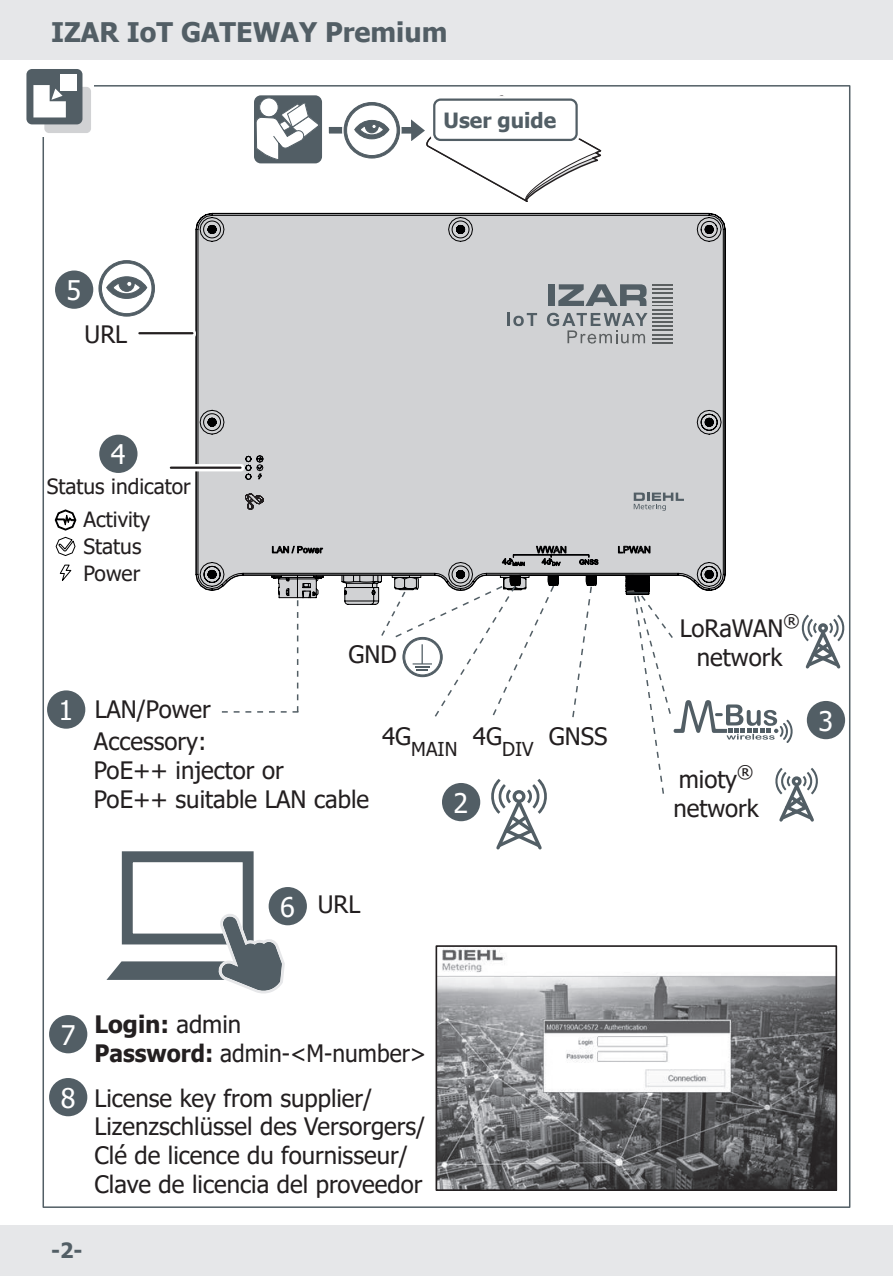
<style>
.page{position:relative;width:893px;height:1276px;background:#fff}
.page>*{position:absolute;margin:0;border:0;box-sizing:border-box;transform-origin:0 0}
.t1{font:700 27px "Tahoma";color:#525e65}
.t2{font:27px "Tahoma";color:#fff}
.t3{font:24px/28.8px "Tahoma";color:#231f20}
.t4{font:21px/33px "Tahoma";color:#231f20;text-align:center}
.t5{font:700 21px "Tahoma";color:#525e65}
.t6{font:19.2px "Tahoma";color:#231f20}
.s1{font-weight:700}
</style>
<div class="page">
<div style="left:0;top:0;width:893px;height:60px;background:#e6e7e9"></div>
<div style="left:0;top:1225px;width:893px;height:51px;background:#e6e7e9"></div>
<div style="left:47px;top:690px;width:38px;height:38px;background:#525e65;border-radius:50%"></div>
<img style="left:439px;top:948px;width:395px;height:240px">
<div style="left:436px;top:945px;width:401px;height:246px;border:2px solid #231f20"></div>
<svg style="left:98px;top:260px;width:57px;height:57px"></svg>
<div style="left:49px;top:1015px;width:38px;height:38px;background:#525e65;border-radius:50%"></div>
<div style="left:122px;top:851px;width:132px;height:93px;border:11px solid #525e65"></div>
<svg style="left:106px;top:911px;width:180px;height:83px"></svg>
<div style="left:269px;top:887px;width:38px;height:38px;background:#525e65;border-radius:50%"></div>
<div style="left:55px;top:270px;width:38px;height:39px;background:#525e65;border-radius:50%"></div>
<svg style="left:255px;top:95px;width:347px;height:107px"></svg>
<div style="left:49px;top:1078px;width:38px;height:38px;background:#525e65;border-radius:50%"></div>
<svg style="left:195px;top:212px;width:531px;height:365px;background:#999a9c"></svg>
<svg style="left:444px;top:212px;width:21px;height:8px"></svg>
<svg style="left:208px;top:212px;width:10px;height:11px"></svg>
<div style="left:196px;top:223px;width:522px;height:344px;background:#d1d2d4"></div>
<svg style="left:245px;top:493px;width:19px;height:17px"></svg>
<div style="left:99px;top:435px;width:39px;height:38px;background:#525e65;border-radius:50%"></div>
<svg style="left:138px;top:329px;width:58px;height:8px"></svg>
<hr style="left:139px;top:332px;width:53px;height:2px;background:#231f20">
<div style="left:167px;top:464px;width:77px;height:8px;background:#fff"></div>
<hr style="left:171px;top:466px;width:69px;height:3px;background:#231f20">
<svg style="left:54px;top:509px;width:23px;height:72px"></svg>
<svg style="left:196px;top:567px;width:650px;height:285px"></svg>
<div style="left:44px;top:87px;width:47px;height:46px;background:#d1d2d4;border-radius:5px"></div>
<div style="left:26px;top:69px;width:56px;height:55px;background:#525e65;border-radius:6px"></div>
<div style="left:60px;top:74px;width:16px;height:16px;background:#fff"></div>
<svg style="left:33px;top:85px;width:33px;height:32px"></svg>
<p class="t1" style="left:51px;top:13px;width:398px">IZAR IoT GATEWAY Premium</p>
<p class="t2" style="left:67px;top:272px;width:16px">5</p>
<p class="t3" style="left:85px;top:321px;width:44px">URL</p>
<p class="t2" style="left:111px;top:436px;width:16px">4</p>
<p class="t4" style="left:47px;top:471px;width:146px">Status indicator<br>Activity</p>
<p class="t4" style="left:84px;top:534px;width:59px;line-height:27px;text-align:left">Status<br>Power</p>
<p class="t2" style="left:59px;top:692px;width:16px">1</p>
<p class="t3" style="left:95px;top:696px;width:117px">LAN/Power</p>
<p class="t5" style="left:443px;top:105px;width:114px">User guide</p>
<p class="t3" style="left:348px;top:641px;width:50px">GND</p>
<p class="t3" style="left:94px;top:728px;width:277px">Accessory:<br>PoE++ injector or<br>PoE++ suitable LAN cable</p>
<p class="t3" style="left:382px;top:723px;width:31px">4G</p>
<p class="t6" style="left:411px;top:736px;width:48px">MAIN</p>
<p class="t3" style="left:473px;top:723px;width:31px">4G</p>
<p class="t3" style="left:549px;top:723px;width:60px">GNSS</p>
<p class="t6" style="left:502px;top:736px;width:33px">DIV</p>
<p class="t2" style="left:454px;top:784px;width:16px">2</p>
<p class="t2" style="left:280px;top:888px;width:16px">6</p>
<p class="t3" style="left:318px;top:891px;width:44px">URL</p>
<p class="t2" style="left:61px;top:1016px;width:16px">7</p>
<p class="t2" style="left:61px;top:1079px;width:16px">8</p>
<p class="t3" style="left:94px;top:1011px;width:334px"><span class="s1">Login:</span> admin<br><span class="s1">Password:</span> admin-&lt;M-number&gt;</p>
<p class="t3" style="left:94px;top:1084px;width:333px">License key from supplier/<br>Lizenzschlüssel des Versorgers/<br>Clé de licence du fournisseur/<br>Clave de licencia del proveedor</p>
<p class="t5" style="left:51px;top:1235px;width:33px">-2-</p>
<p class="t3" style="left:680px;top:615px;width:121px;text-align:center">LoRaWAN<sup>® </sup>network</p>
<p class="t3" style="left:673px;top:766px;width:87px">mioty<sup>® </sup>network</p>
<p class="t2" style="left:818px;top:702px;width:16px">3</p>
</div>
